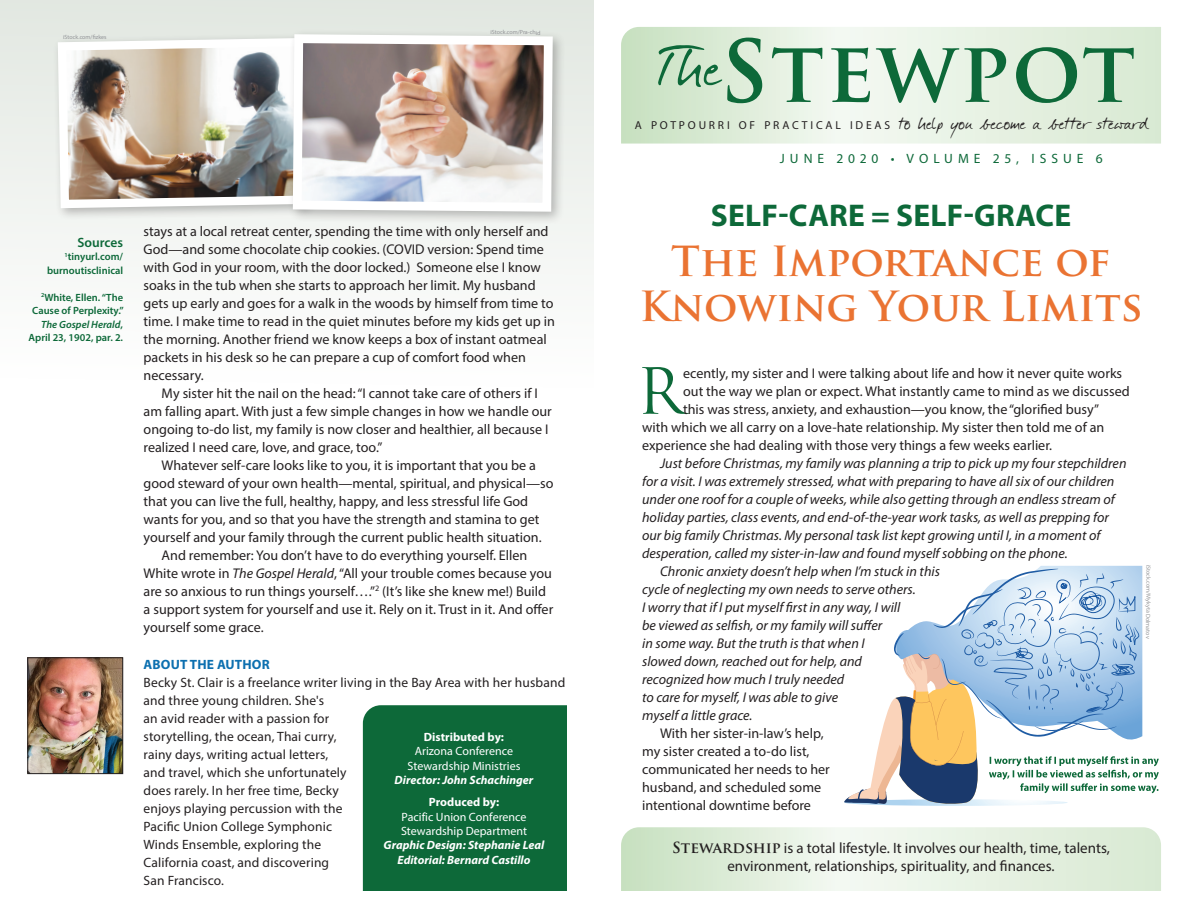
<style>
.page{position:relative;width:1188px;height:918px;background:#fff}
.page>*{position:absolute;margin:0;border:0;box-sizing:border-box;transform-origin:0 0}
.t1{font:700 83.7px "Trajan Pro";letter-spacing:.03em;color:#0d6939}
.t2{font:61.95px "Trajan Pro";color:#0d6939}
.t3{font:700 40.5px/45px "Trajan Pro";color:#ea7332;text-align:center}
.t4{font:700 31.5px "Myriad Pro";letter-spacing:.01em;color:#0d6939}
.t5{font:21px "Darkwoman";letter-spacing:.03em;color:#231f20}
.t6{font:15px/18px "Myriad Pro";color:#231f20;text-align:center}
.t7{font:14.1px/18px "Myriad Pro";color:#231f20}
.t8{font:italic 14.1px "Myriad Pro";color:#231f20}
.t9{font:13.5px/18px "Myriad Pro";letter-spacing:.01em;color:#231f20}
.t10{font:13.5px "Myriad Pro";letter-spacing:.37em;color:#0d6939}
.t11{font:700 13.5px "Myriad Pro";letter-spacing:.01em;color:#0d70b0}
.t12{font:600 13.5px "Myriad Pro";color:#0d6939}
.t13{font:12px/14.4px "Myriad Pro";color:#fff;text-align:center}
.t14{font:italic 700 12px/14.2px "Myriad Pro";color:#fff;text-align:center}
.t15{font:700 12px "Myriad Pro";color:#fff}
.t16{font:600 10.5px/13.5px "Myriad Pro";color:#0d6939;text-align:right}
.t17{font:6px "Myriad Pro";letter-spacing:-.01em;color:#939598}
.s1{font-style:italic}
.s2{font-family:"Myriad Pro";font-size:11.55px}
.s3{font-family:"Trajan Pro";font-weight:700}
</style>
<div class="page">
<div style="left:0;top:0;width:594px;height:467px;background:linear-gradient(to bottom,#e2e8e1,#fff)"></div>
<svg style="left:621px;top:827px;width:540px;height:64px"></svg>
<svg style="left:621px;top:27px;width:540px;height:117px"></svg>
<div style="left:363px;top:705px;width:204px;height:186px;background:#0d6939"></div>
<img style="left:29px;top:659px;width:92px;height:113px">
<div style="left:27px;top:657px;width:96px;height:117px;border:1px solid #231f20"></div>
<svg style="left:844px;top:566px;width:315px;height:240px"></svg>
<div style="left:53px;top:33px;width:265px;height:188px;background:#231f20;opacity:.3"></div>
<img style="left:54px;top:34px;width:233px;height:178px">
<div style="left:287px;top:29px;width:279px;height:196px;background:#231f20;opacity:.3"></div>
<img style="left:288px;top:30px;width:269px;height:186px">
<p class="t17" style="left:63px;top:34px;width:45px;rotate:-1deg">iStock.com/fi zkes</p>
<p class="t17" style="left:491px;top:29px;width:52px">iStock.com/Pra-chid</p>
<p class="t12" style="left:78px;top:233px;width:47px">Sources</p>
<p class="t16" style="left:47px;top:249px;width:78px"><sup>1</sup>tinyurl.com/ burnoutisclinical</p>
<p class="t16" style="left:29px;top:290px;width:97px"><sup>2</sup>White, Ellen. “The<br>Cause of Perplexity.”<br><span class="s1">The Gospel Herald</span>,<br>April 23, 1902, par. 2.</p>
<p class="t7" style="left:144px;top:222px;width:413px">stays at a local retreat center, spending the time with only herself and God—and some chocolate chip cookies. (COVID version: Spend time with God in your room, with the door locked.) Someone else I know soaks in the tub when she starts to approach her limit. My husband gets up early and goes for a walk in the woods by himself from time to time. I make time to read in the quiet minutes before my kids get up in the morning. Another friend we know keeps a box of instant oatmeal packets in his desk so he can prepare a cup of comfort food when necessary.</p>
<p class="t7" style="left:144px;top:384px;width:410px;text-indent:18px">My sister hit the nail on the head: “I cannot take care of others if I am falling apart. With just a few simple changes in how we handle our ongoing to-do list, my family is now closer and healthier, all because I realized I need care, love, and grace, too.”</p>
<p class="t7" style="left:162px;top:456px;width:376px">Whatever self-care looks like to you, it is important that you be a</p>
<p class="t7" style="left:144px;top:474px;width:411px">good steward of your own health—mental, spiritual, and physical—so</p>
<p class="t7" style="left:144px;top:492px;width:386px">that you can live the full, healthy, happy, and less stressful life God</p>
<p class="t7" style="left:144px;top:510px;width:397px">wants for you, and so that you have the strength and stamina to get</p>
<p class="t7" style="left:144px;top:528px;width:399px">yourself and your family through the current public health situation.</p>
<p class="t7" style="left:162px;top:546px;width:367px">And remember: You don’t have to do everything yourself. Ellen</p>
<p class="t7" style="left:144px;top:564px;width:410px">White wrote in <span class="s1">The Gospel Herald</span>, “All your trouble comes because you</p>
<p class="t7" style="left:144px;top:582px;width:404px">are so anxious to run things yourself….”<sup>2</sup> (It’s like she knew me!) Build</p>
<p class="t7" style="left:144px;top:600px;width:411px">a support system for yourself and use it. Rely on it. Trust in it. And offer</p>
<p class="t7" style="left:144px;top:618px;width:122px">yourself some grace.</p>
<p class="t11" style="left:144px;top:655px;width:128px">ABOUT THE AUTHOR</p>
<p class="t9" style="left:144px;top:673px;width:423px">Becky St. Clair is a freelance writer living in the Bay Area with her husband and three young children. She's<br>an avid reader with a passion for<br>storytelling, the ocean, Thai curry,<br>rainy days, writing actual letters,<br>and travel, which she unfortunately<br>does rarely. In her free time, Becky<br>enjoys playing percussion with the<br>Pacific Union College Symphonic<br>Winds Ensemble, exploring the<br>California coast, and discovering<br>San Francisco.</p>
<p class="t15" style="left:424px;top:729px;width:82px">Distributed by:</p>
<p class="t13" style="left:408px;top:744px;width:114px">Arizona Conference<br>Stewardship Ministries</p>
<p class="t14" style="left:395px;top:773px;width:140px">Director: John Schachinger</p>
<p class="t15" style="left:429px;top:795px;width:72px">Produced by:</p>
<p class="t13" style="left:401px;top:809px;width:127px;text-align:left">Pacific Union Conference<br>Stewardship Department</p>
<p class="t14" style="left:384px;top:838px;width:162px">Graphic Design: Stephanie Leal<br>Editorial: Bernard Castillo</p>
<h1 class="t1" style="left:658px;top:19px;width:479px"><sup>The</sup>Stewpot</h1>
<h3 class="t5" style="left:635px;top:109px;width:514px"><span class="s2">A POTPOURRI OF PRACTICAL IDEAS</span> to help you become a better steward</h3>
<p class="t10" style="left:780px;top:150px;width:324px">JUNE 2020 • VOLUME 25, ISSUE 6</p>
<h3 class="t4" style="left:711px;top:195px;width:362px">SELF-CARE = SELF-GRACE</h3>
<h3 class="t3" style="left:639px;top:239px;width:505px">The Importance of<br>Knowing Your Limits</h3>
<h2 class="t2" style="left:636px;top:352px;width:48px">R</h2>
<p class="t7" style="left:683px;top:364px;width:441px">ecently, my sister and I were talking about life and how it never quite works</p>
<p class="t7" style="left:683px;top:382px;width:448px">out the way we plan or expect. What instantly came to mind as we discussed</p>
<p class="t7" style="left:683px;top:400px;width:417px">this was stress, anxiety, and exhaustion—you know, the “glorified busy”</p>
<p class="t7" style="left:642px;top:418px;width:464px">with which we all carry on a love-hate relationship. My sister then told me of an</p>
<p class="t7" style="left:642px;top:436px;width:412px">experience she had dealing with those very things a few weeks earlier.</p>
<p class="t8" style="left:660px;top:454px;width:468px">Just before Christmas, my family was planning a trip to pick up my four stepchildren</p>
<p class="t8" style="left:642px;top:472px;width:474px">for a visit. I was extremely stressed, what with preparing to have all six of our children</p>
<p class="t8" style="left:642px;top:490px;width:474px">under one roof for a couple of weeks, while also getting through an endless stream of</p>
<p class="t8" style="left:642px;top:508px;width:468px">holiday parties, class events, and end-of-the-year work tasks, as well as prepping for</p>
<p class="t8" style="left:642px;top:526px;width:460px">our big family Christmas. My personal task list kept growing until I, in a moment of</p>
<p class="t8" style="left:642px;top:544px;width:427px">desperation, called my sister-in-law and found myself sobbing on the phone.</p>
<p class="t8" style="left:660px;top:562px;width:281px">Chronic anxiety doesn’t help when I’m stuck in this</p>
<p class="t8" style="left:642px;top:580px;width:275px">cycle of neglecting my own needs to serve others.</p>
<p class="t8" style="left:642px;top:598px;width:260px">I worry that if I put myself first in any way, I will</p>
<p class="t8" style="left:642px;top:616px;width:242px">be viewed as selfish, or my family will suffer</p>
<p class="t8" style="left:642px;top:634px;width:224px">in some way. But the truth is that when I</p>
<p class="t8" style="left:642px;top:652px;width:221px">slowed down, reached out for help, and</p>
<p class="t8" style="left:642px;top:670px;width:204px">recognized how much I truly needed</p>
<p class="t8" style="left:642px;top:688px;width:197px">to care for myself, I was able to give</p>
<p class="t8" style="left:642px;top:706px;width:112px">myself a little grace.</p>
<p class="t7" style="left:642px;top:724px;width:189px;text-indent:18px">With her sister-in-law’s help, my sister created a to-do list, communicated her needs to her husband, and scheduled some intentional downtime before</p>
<p class="t6" style="left:672px;top:838px;width:439px"><span class="s3">Stewardship</span> is a total lifestyle. It involves our health, time, talents, environment, relationships, spirituality, and finances.</p>
<p class="t17" style="left:1152px;top:565px;width:75px;rotate:90deg">iStock.com/Mykyta Dolmatov</p>
</div>
